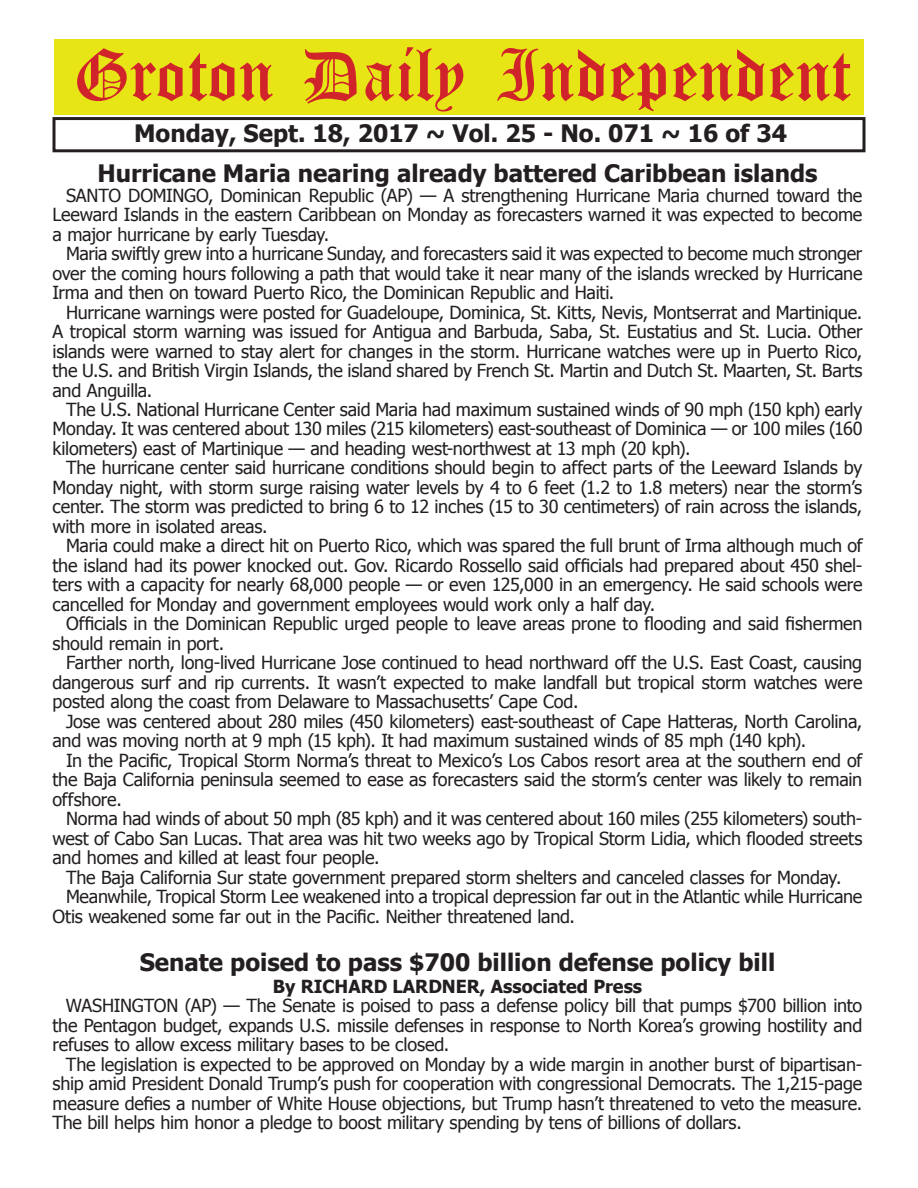
<style>
.page{position:relative;width:918px;height:1188px;background:#fff}
.page>*{position:absolute;margin:0;border:0;box-sizing:border-box;transform-origin:0 0}
.t1{font:54px "Old English Five";color:#d1232a}
.t2{font:700 24px "Tahoma";color:#231f20}
.t3{font:18px/19.5px "Tahoma";letter-spacing:-.01em;color:#231f20;text-align:justify}
.t4{font:700 18px "Tahoma";color:#231f20}
</style>
<div class="page">
<div style="left:52px;top:117px;width:814px;height:35px;border:3px solid #231f20"></div>
<div style="left:54px;top:40px;width:810px;height:75px;background:#e7e515"></div>
<h1 class="t1" style="left:73px;top:50px;width:779px">Groton Daily Independent</h1>
<h2 class="t2" style="left:134px;top:116px;width:654px">Monday, Sept. 18, 2017 ~ Vol. 25 - No. 071 ~ 16 of 34</h2>
<h2 class="t2" style="left:98px;top:157px;width:722px">Hurricane Maria nearing already battered Caribbean islands</h2>
<p class="t3" style="left:52px;top:184px;width:811px;text-indent:14px">SANTO DOMINGO, Dominican Republic (AP) — A strengthening Hurricane Maria churned toward the Leeward Islands in the eastern Caribbean on Monday as forecasters warned it was expected to become a major hurricane by early Tuesday.</p>
<p class="t3" style="left:52px;top:243px;width:812px;text-indent:14px">Maria swiftly grew into a hurricane Sunday, and forecasters said it was expected to become much stronger over the coming hours following a path that would take it near many of the islands wrecked by Hurricane Irma and then on toward Puerto Rico, the Dominican Republic and Haiti.</p>
<p class="t3" style="left:52px;top:301px;width:812px;text-indent:14px">Hurricane warnings were posted for Guadeloupe, Dominica, St. Kitts, Nevis, Montserrat and Martinique.<br>A tropical storm warning was issued for Antigua and Barbuda, Saba, St. Eustatius and St. Lucia. Other islands were warned to stay alert for changes in the storm. Hurricane watches were up in Puerto Rico, the U.S. and British Virgin Islands, the island shared by French St. Martin and Dutch St. Maarten, St. Barts and Anguilla.</p>
<p class="t3" style="left:52px;top:399px;width:811px;text-indent:14px">The U.S. National Hurricane Center said Maria had maximum sustained winds of 90 mph (150 kph) early Monday. It was centered about 130 miles (215 kilometers) east-southeast of Dominica — or 100 miles (160 kilometers) east of Martinique — and heading west-northwest at 13 mph (20 kph).</p>
<p class="t3" style="left:52px;top:457px;width:811px;text-indent:14px">The hurricane center said hurricane conditions should begin to affect parts of the Leeward Islands by Monday night, with storm surge raising water levels by 4 to 6 feet (1.2 to 1.8 meters) near the storm’s center. The storm was predicted to bring 6 to 12 inches (15 to 30 centimeters) of rain across the islands, with more in isolated areas.</p>
<p class="t3" style="left:52px;top:535px;width:812px;text-indent:14px">Maria could make a direct hit on Puerto Rico, which was spared the full brunt of Irma although much of the island had its power knocked out. Gov. Ricardo Rossello said officials had prepared about 450 shel&shy;ters with a capacity for nearly 68,000 people — or even 125,000 in an emergency. He said schools were cancelled for Monday and government employees would work only a half day.</p>
<p class="t3" style="left:52px;top:613px;width:812px;text-indent:14px">Officials in the Dominican Republic urged people to leave areas prone to flooding and said fishermen should remain in port.</p>
<p class="t3" style="left:52px;top:652px;width:811px;text-indent:14px">Farther north, long-lived Hurricane Jose continued to head northward off the U.S. East Coast, causing dangerous surf and rip currents. It wasn’t expected to make landfall but tropical storm watches were posted along the coast from Delaware to Massachusetts’ Cape Cod.</p>
<p class="t3" style="left:52px;top:711px;width:811px;text-indent:14px">Jose was centered about 280 miles (450 kilometers) east-southeast of Cape Hatteras, North Carolina, and was moving north at 9 mph (15 kph). It had maximum sustained winds of 85 mph (140 kph).</p>
<p class="t3" style="left:52px;top:750px;width:811px;text-indent:14px">In the Pacific, Tropical Storm Norma’s threat to Mexico’s Los Cabos resort area at the southern end of the Baja California peninsula seemed to ease as forecasters said the storm’s center was likely to remain offshore.</p>
<p class="t3" style="left:52px;top:808px;width:811px;text-indent:14px">Norma had winds of about 50 mph (85 kph) and it was centered about 160 miles (255 kilometers) south&shy;west of Cabo San Lucas. That area was hit two weeks ago by Tropical Storm Lidia, which flooded streets and homes and killed at least four people.</p>
<p class="t3" style="left:66px;top:867px;width:777px">The Baja California Sur state government prepared storm shelters and canceled classes for Monday.</p>
<p class="t3" style="left:66px;top:886px;width:798px">Meanwhile, Tropical Storm Lee weakened into a tropical depression far out in the Atlantic while Hurricane</p>
<p class="t3" style="left:52px;top:906px;width:524px">Otis weakened some far out in the Pacific. Neither threatened land.</p>
<h2 class="t2" style="left:140px;top:946px;width:637px">Senate poised to pass $700 billion defense policy bill</h2>
<p class="t4" style="left:273px;top:974px;width:371px">By RICHARD LARDNER, Associated Press</p>
<p class="t3" style="left:52px;top:995px;width:811px;text-indent:14px">WASHINGTON (AP) — The Senate is poised to pass a defense policy bill that pumps $700 billion into the Pentagon budget, expands U.S. missile defenses in response to North Korea’s growing hostility and refuses to allow excess military bases to be closed.</p>
<p class="t3" style="left:52px;top:1054px;width:812px;text-indent:14px">The legislation is expected to be approved on Monday by a wide margin in another burst of bipartisan&shy;ship amid President Donald Trump’s push for cooperation with congressional Democrats. The 1,215-page measure defies a number of White House objections, but Trump hasn’t threatened to veto the measure.<br>The bill helps him honor a pledge to boost military spending by tens of billions of dollars.</p>
</div>
